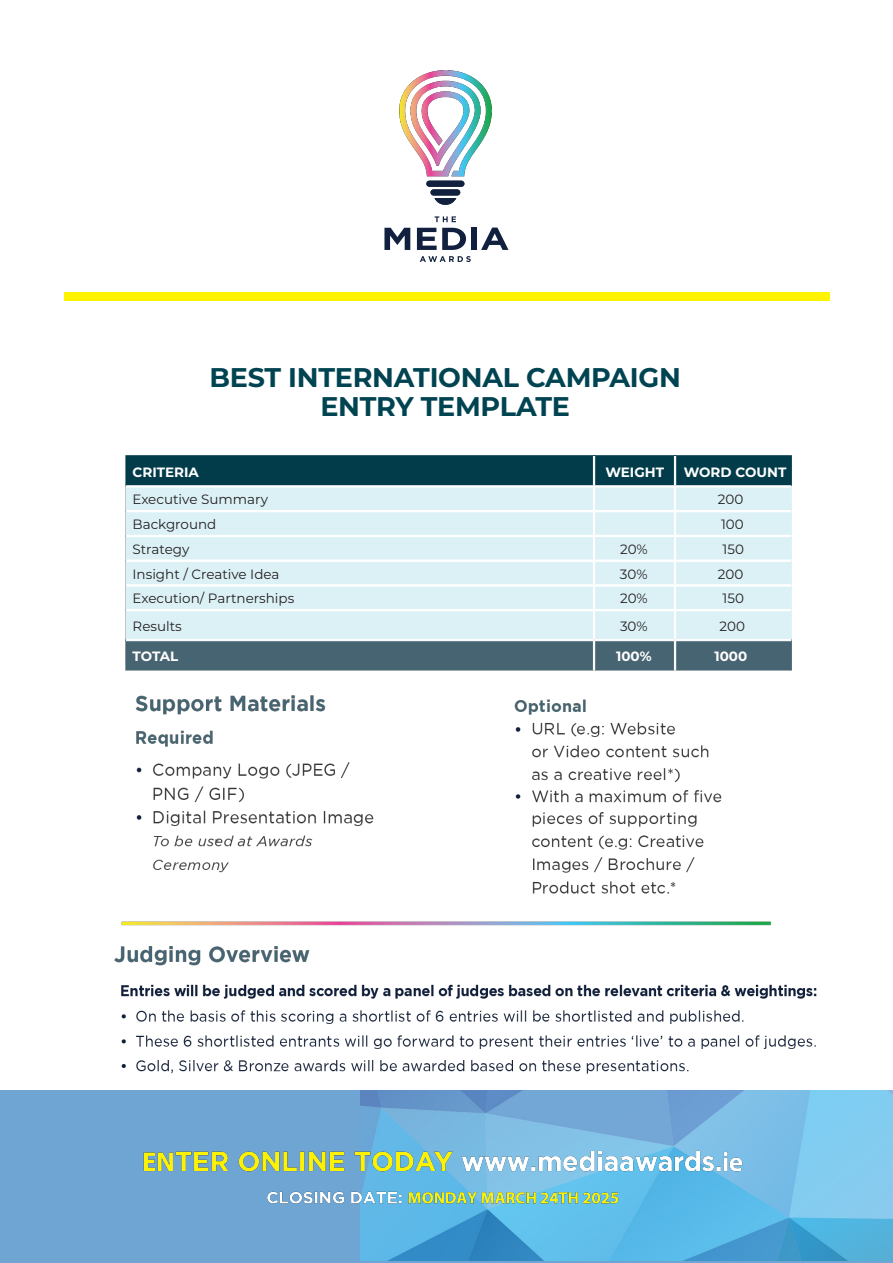
<style>
.page{position:relative;width:893px;height:1263px;background:#fff}
.page>*{position:absolute;margin:0;border:0;box-sizing:border-box;transform-origin:0 0}
.t1{font:700 27px/28.5px "Montserrat";letter-spacing:-.01em;color:#004351;text-align:center}
.t2{font:13.5px "Montserrat";color:#231f20}
.t3{font:700 13.5px "Montserrat";color:#fff}
</style>
<div class="page">
<div style="left:64px;top:292px;width:765px;height:9px;background:#fff300"></div>
<img style="left:399px;top:70px;width:92px;height:107px">
<div style="left:426px;top:181px;width:38px;height:6px;background:#10203e;border-radius:3px"></div>
<div style="left:430px;top:189px;width:30px;height:7px;background:#10203e;border-radius:3px"></div>
<svg style="left:434px;top:198px;width:22px;height:7px"></svg>
<svg style="left:435px;top:216px;width:21px;height:6px"></svg>
<svg style="left:384px;top:228px;width:26px;height:22px"></svg>
<svg style="left:417px;top:228px;width:49px;height:22px"></svg>
<div style="left:471px;top:228px;width:6px;height:22px;background:#10203e"></div>
<svg style="left:481px;top:228px;width:27px;height:22px"></svg>
<svg style="left:420px;top:256px;width:51px;height:6px"></svg>
<img style="left:121px;top:921px;width:650px;height:5px">
<img style="left:115px;top:946px;width:195px;height:19px">
<img style="left:121px;top:1014px;width:5px;height:5px">
<img style="left:136px;top:1010px;width:608px;height:13px">
<img style="left:121px;top:1039px;width:5px;height:5px">
<img style="left:136px;top:1035px;width:680px;height:13px">
<img style="left:121px;top:1064px;width:5px;height:4px">
<img style="left:136px;top:1060px;width:553px;height:13px">
<img style="left:136px;top:695px;width:190px;height:19px">
<img style="left:136px;top:730px;width:77px;height:16px">
<img style="left:153px;top:810px;width:221px;height:15px">
<img style="left:153px;top:835px;width:160px;height:37px">
<img style="left:136px;top:815px;width:6px;height:5px">
<img style="left:136px;top:767px;width:6px;height:6px">
<img style="left:152px;top:762px;width:198px;height:40px">
<img style="left:515px;top:699px;width:71px;height:15px">
<img style="left:532px;top:790px;width:190px;height:13px">
<img style="left:532px;top:812px;width:172px;height:82px">
<img style="left:515px;top:794px;width:6px;height:5px">
<img style="left:515px;top:727px;width:6px;height:5px">
<img style="left:532px;top:722px;width:177px;height:60px">
<img style="left:126px;top:456px;width:666px;height:215px">
<hr style="left:126px;top:486px;width:468px;height:1px;background:#fff">
<hr style="left:594px;top:486px;width:81px;height:1px;background:#fff">
<hr style="left:675px;top:486px;width:116px;height:1px;background:#fff">
<hr style="left:126px;top:585px;width:468px;height:1px;background:#fff">
<hr style="left:594px;top:585px;width:81px;height:1px;background:#fff">
<hr style="left:675px;top:585px;width:116px;height:1px;background:#fff">
<hr style="left:593px;top:456px;width:1px;height:30px;background:#fff">
<hr style="left:594px;top:456px;width:1px;height:30px;background:#fff">
<hr style="left:674px;top:456px;width:1px;height:30px;background:#fff">
<hr style="left:675px;top:456px;width:1px;height:30px;background:#fff">
<hr style="left:126px;top:485px;width:467px;height:1px;background:#fff">
<hr style="left:126px;top:487px;width:467px;height:1px;background:#fff">
<hr style="left:594px;top:485px;width:80px;height:1px;background:#fff">
<hr style="left:594px;top:487px;width:80px;height:1px;background:#fff">
<hr style="left:675px;top:485px;width:116px;height:1px;background:#fff">
<hr style="left:675px;top:487px;width:116px;height:1px;background:#fff">
<hr style="left:126px;top:510px;width:467px;height:1px;background:#fff">
<hr style="left:126px;top:511px;width:467px;height:1px;background:#fff">
<hr style="left:594px;top:510px;width:80px;height:1px;background:#fff">
<hr style="left:594px;top:511px;width:80px;height:1px;background:#fff">
<hr style="left:675px;top:510px;width:116px;height:1px;background:#fff">
<hr style="left:675px;top:511px;width:116px;height:1px;background:#fff">
<hr style="left:126px;top:535px;width:467px;height:1px;background:#fff">
<hr style="left:126px;top:536px;width:467px;height:1px;background:#fff">
<hr style="left:594px;top:535px;width:80px;height:1px;background:#fff">
<hr style="left:594px;top:536px;width:80px;height:1px;background:#fff">
<hr style="left:675px;top:535px;width:116px;height:1px;background:#fff">
<hr style="left:675px;top:536px;width:116px;height:1px;background:#fff">
<hr style="left:126px;top:560px;width:467px;height:1px;background:#fff">
<hr style="left:126px;top:561px;width:467px;height:1px;background:#fff">
<hr style="left:594px;top:560px;width:80px;height:1px;background:#fff">
<hr style="left:594px;top:561px;width:80px;height:1px;background:#fff">
<hr style="left:675px;top:560px;width:116px;height:1px;background:#fff">
<hr style="left:675px;top:561px;width:116px;height:1px;background:#fff">
<hr style="left:126px;top:584px;width:467px;height:1px;background:#fff">
<hr style="left:126px;top:586px;width:467px;height:1px;background:#fff">
<hr style="left:594px;top:584px;width:80px;height:1px;background:#fff">
<hr style="left:594px;top:586px;width:80px;height:1px;background:#fff">
<hr style="left:675px;top:584px;width:116px;height:1px;background:#fff">
<hr style="left:675px;top:586px;width:116px;height:1px;background:#fff">
<hr style="left:126px;top:609px;width:467px;height:1px;background:#fff">
<hr style="left:126px;top:610px;width:467px;height:1px;background:#fff">
<hr style="left:594px;top:609px;width:80px;height:1px;background:#fff">
<hr style="left:594px;top:610px;width:80px;height:1px;background:#fff">
<hr style="left:675px;top:609px;width:116px;height:1px;background:#fff">
<hr style="left:675px;top:610px;width:116px;height:1px;background:#fff">
<hr style="left:126px;top:639px;width:467px;height:1px;background:#fff">
<hr style="left:126px;top:640px;width:467px;height:1px;background:#fff">
<hr style="left:594px;top:639px;width:80px;height:1px;background:#fff">
<hr style="left:594px;top:640px;width:80px;height:1px;background:#fff">
<svg style="left:593px;top:487px;width:2px;height:183px"></svg>
<hr style="left:675px;top:639px;width:116px;height:1px;background:#fff">
<hr style="left:675px;top:640px;width:116px;height:1px;background:#fff">
<svg style="left:674px;top:487px;width:2px;height:183px"></svg>
<img style="left:121px;top:984px;width:696px;height:14px">
<div style="left:0;top:1091px;width:893px;height:172px;background:#6ea5d2"></div>
<img style="left:361px;top:1091px;width:532px;height:170px">
<img style="left:142px;top:1144px;width:607px;height:34px">
<img style="left:267px;top:1187px;width:355px;height:21px">
<h1 class="t1" style="left:210px;top:362px;width:473px">BEST INTERNATIONAL CAMPAIGN<br>ENTRY TEMPLATE</h1>
<p class="t3" style="left:133px;top:462px;width:68px">CRITERIA</p>
<p class="t3" style="left:605px;top:462px;width:60px">WEIGHT</p>
<p class="t3" style="left:684px;top:462px;width:104px">WORD COUNT</p>
<p class="t2" style="left:133px;top:490px;width:137px">Executive Summary</p>
<p class="t2" style="left:718px;top:490px;width:27px">200</p>
<p class="t2" style="left:133px;top:515px;width:85px">Background</p>
<p class="t2" style="left:721px;top:515px;width:24px">100</p>
<p class="t2" style="left:133px;top:540px;width:58px">Strategy</p>
<p class="t2" style="left:620px;top:540px;width:29px">20%</p>
<p class="t2" style="left:723px;top:540px;width:23px">150</p>
<p class="t2" style="left:133px;top:565px;width:148px">Insight / Creative Idea</p>
<p class="t2" style="left:620px;top:565px;width:29px">30%</p>
<p class="t2" style="left:718px;top:565px;width:27px">200</p>
<p class="t2" style="left:133px;top:589px;width:163px">Execution/ Partnerships</p>
<p class="t2" style="left:620px;top:589px;width:29px">20%</p>
<p class="t2" style="left:722px;top:589px;width:23px">150</p>
<p class="t2" style="left:133px;top:617px;width:51px">Results</p>
<p class="t2" style="left:620px;top:617px;width:29px">30%</p>
<p class="t2" style="left:719px;top:617px;width:27px">200</p>
<p class="t3" style="left:133px;top:646px;width:47px">TOTAL</p>
<p class="t3" style="left:616px;top:646px;width:37px">100%</p>
<p class="t3" style="left:714px;top:646px;width:34px">1000</p>
</div>
